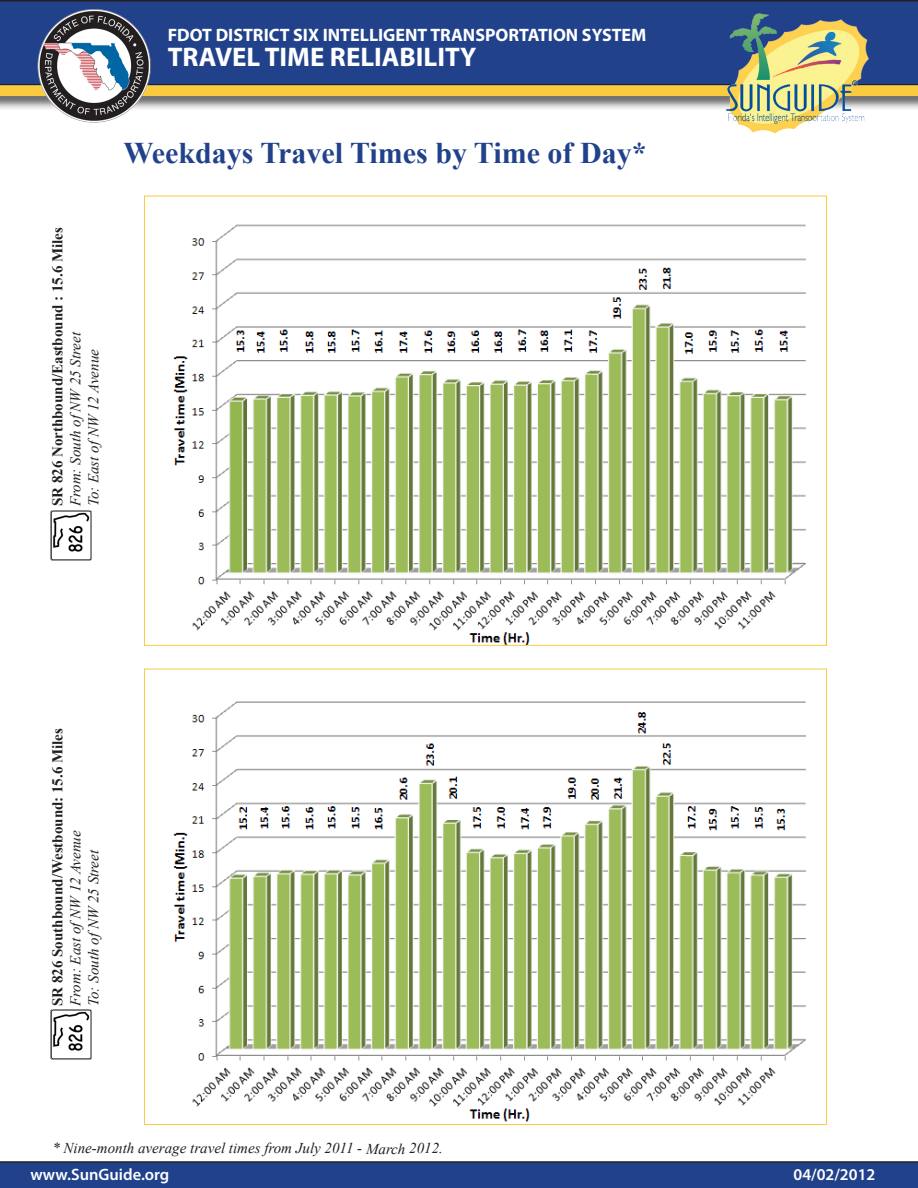
<style>
.page{position:relative;width:918px;height:1188px;background:#fff}
.page>*{position:absolute;margin:0;border:0;box-sizing:border-box;transform-origin:0 0}
.t1{font:700 30px "Times New Roman";color:#21428b}
.t2{font:700 27px "Myriad Pro";color:#fff}
.t3{font:700 18px "Myriad Pro";color:#fff}
.t4{font:600 16.5px "Myriad Pro";color:#fff}
.t5{font:italic 15px "Times New Roman";color:#231f20}
.t6{font:700 15px "Times New Roman";color:#231f20}
</style>
<div class="page">
<div style="left:0;top:0;width:918px;height:84px;background:#21428b"></div>
<div style="left:0;top:84px;width:918px;height:27px;background:#231f20;opacity:.75"></div>
<div style="left:0;top:86px;width:918px;height:10px;background:#faca3f"></div>
<img style="left:37px;top:10px;width:113px;height:112px">
<img style="left:715px;top:10px;width:166px;height:124px">
<svg style="left:0;top:1161px;width:918px;height:27px;background:#234186"></svg>
<img style="left:50px;top:510px;width:41px;height:51px">
<img style="left:173px;top:224px;width:633px;height:420px">
<img style="left:173px;top:701px;width:633px;height:421px">
<img style="left:51px;top:1009px;width:40px;height:51px">
<p class="t3" style="left:168px;top:23px;width:480px">FDOT DISTRICT SIX INTELLIGENT TRANSPORTATION SYSTEM</p>
<h2 class="t2" style="left:168px;top:40px;width:310px">TRAVEL TIME RELIABILITY</h2>
<p class="t1" style="left:123px;top:132px;width:525px">Weekdays Travel Times by Time of Day*</p>
<p class="t6" style="left:47px;top:506px;width:281px;rotate:-90deg">SR 826 Northbound/Eastbound : 15.6 Miles</p>
<p class="t5" style="left:65px;top:506px;width:176px;rotate:-90deg">From: South ofNW 25 Street</p>
<p class="t5" style="left:83px;top:506px;width:159px;rotate:-90deg">To: East ofNW 12 Avenue</p>
<p class="t6" style="left:47px;top:1006px;width:279px;rotate:-90deg">SR 826 Southbound/Westbound: 15.6 Miles</p>
<p class="t5" style="left:65px;top:1006px;width:177px;rotate:-90deg">From: East ofNW 12 Avenue</p>
<p class="t5" style="left:83px;top:1006px;width:158px;rotate:-90deg">To: South ofNW 25 Street</p>
<p class="t5" style="left:52px;top:1137px;width:392px">* Nine-month average travel times from July 2011 - March 2012.</p>
<p class="t4" style="left:30px;top:1164px;width:141px">www.SunGuide.org</p>
<p class="t4" style="left:794px;top:1164px;width:83px">04/02/2012</p>
</div>
